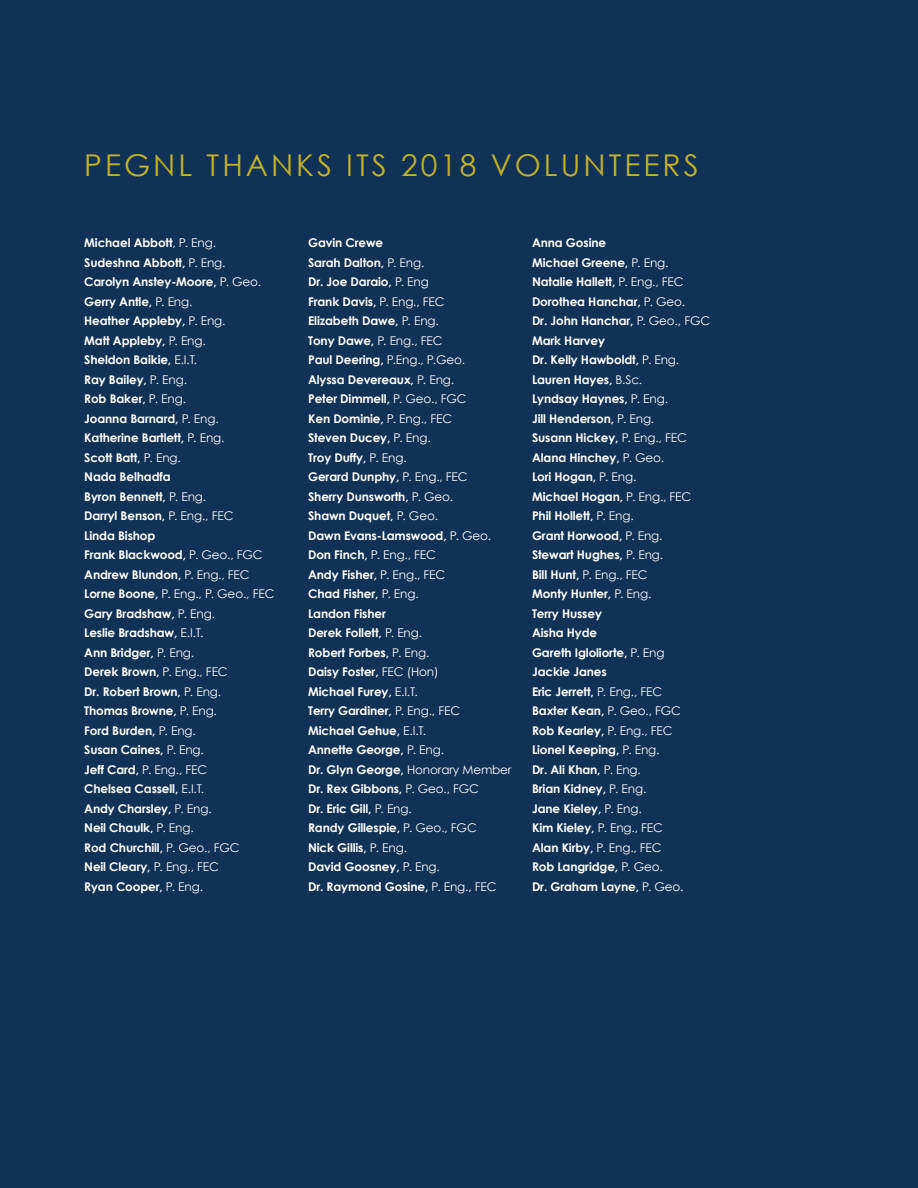
<style>
.page{position:relative;width:918px;height:1188px;background:#103257}
.page>*{position:absolute;margin:0;border:0;box-sizing:border-box;transform-origin:0 0}
.t1{font:30px "Century Gothic";letter-spacing:.1em;color:#c4b125}
.t2{font:700 12px "Century Gothic";letter-spacing:-.01em;color:#fff}
.t3{font:12px "Century Gothic";letter-spacing:-.01em;color:#fff}
.s1{font-weight:400}
.s2{font-weight:700}
</style>
<div class="page">
<p class="t1" style="left:84px;top:147px;width:616px">PEGNL THANKS ITS 2018 VOLUNTEERS</p>
<p class="t2" style="left:84px;top:235px;width:133px">Michael Abbott<span class="s1">, P. Eng.</span></p>
<p class="t2" style="left:84px;top:255px;width:143px">Sudeshna Abbott, <span class="s1">P. Eng.</span></p>
<p class="t2" style="left:84px;top:274px;width:178px">Carolyn Anstey-Moore, <span class="s1">P. Geo.</span></p>
<p class="t2" style="left:84px;top:294px;width:110px">Gerry Antle, <span class="s1">P. Eng.</span></p>
<p class="t2" style="left:84px;top:313px;width:143px">Heather Appleby, <span class="s1">P. Eng.</span></p>
<p class="t2" style="left:84px;top:333px;width:123px">Matt Appleby, <span class="s1">P. Eng.</span></p>
<p class="t2" style="left:84px;top:352px;width:115px">Sheldon Baikie, <span class="s1">E.I.T.</span></p>
<p class="t2" style="left:84px;top:372px;width:104px">Ray Bailey, <span class="s1">P. Eng.</span></p>
<p class="t2" style="left:84px;top:391px;width:103px">Rob Baker, <span class="s1">P. Eng.</span></p>
<p class="t2" style="left:84px;top:411px;width:136px">Joanna Barnard, <span class="s1">P. Eng.</span></p>
<p class="t2" style="left:84px;top:430px;width:142px">Katherine Bartlett, <span class="s1">P. Eng.</span></p>
<p class="t2" style="left:84px;top:450px;width:98px">Scott Batt, <span class="s1">P. Eng.</span></p>
<p class="t2" style="left:84px;top:469px;width:88px">Nada Belhadfa</p>
<p class="t2" style="left:84px;top:489px;width:123px">Byron Bennett, <span class="s1">P. Eng.</span></p>
<p class="t2" style="left:84px;top:508px;width:151px">Darryl Benson, <span class="s1">P. Eng., FEC</span></p>
<p class="t2" style="left:84px;top:528px;width:73px">Linda Bishop</p>
<p class="t2" style="left:84px;top:547px;width:180px">Frank Blackwood, <span class="s1">P. Geo., FGC</span></p>
<p class="t2" style="left:84px;top:567px;width:167px">Andrew Blundon, <span class="s1">P. Eng., FEC</span></p>
<p class="t3" style="left:84px;top:586px;width:192px"><span class="s2">Lorne Boone,</span> P. Eng., P. Geo., FEC</p>
<p class="t2" style="left:84px;top:606px;width:132px">Gary Bradshaw, <span class="s1">P. Eng.</span></p>
<p class="t2" style="left:84px;top:625px;width:121px">Leslie Bradshaw, <span class="s1">E.I.T.</span></p>
<p class="t2" style="left:84px;top:645px;width:111px">Ann Bridger, <span class="s1">P. Eng.</span></p>
<p class="t2" style="left:84px;top:664px;width:145px">Derek Brown, <span class="s1">P. Eng., FEC</span></p>
<p class="t2" style="left:84px;top:684px;width:138px">Dr. Robert Brown, <span class="s1">P. Eng.</span></p>
<p class="t2" style="left:84px;top:703px;width:134px">Thomas Browne, <span class="s1">P. Eng.</span></p>
<p class="t2" style="left:84px;top:723px;width:113px">Ford Burden, <span class="s1">P. Eng.</span></p>
<p class="t2" style="left:84px;top:742px;width:121px">Susan Caines, <span class="s1">P. Eng.</span></p>
<p class="t3" style="left:84px;top:762px;width:125px"><span class="s2">Jeff Card,</span> P. Eng., FEC</p>
<p class="t2" style="left:84px;top:781px;width:122px">Chelsea Cassell, <span class="s1">E.I.T.</span></p>
<p class="t2" style="left:84px;top:801px;width:129px">Andy Charsley, <span class="s1">P. Eng.</span></p>
<p class="t2" style="left:84px;top:820px;width:111px">Neil Chaulk, <span class="s1">P. Eng.</span></p>
<p class="t2" style="left:84px;top:840px;width:157px">Rod Churchill, <span class="s1">P. Geo., FGC</span></p>
<p class="t2" style="left:84px;top:859px;width:136px">Neil Cleary, <span class="s1">P. Eng., FEC</span></p>
<p class="t2" style="left:84px;top:879px;width:120px">Ryan Cooper, <span class="s1">P. Eng.</span></p>
<p class="t2" style="left:308px;top:235px;width:77px">Gavin Crewe</p>
<p class="t2" style="left:308px;top:255px;width:118px">Sarah Dalton, <span class="s1">P. Eng.</span></p>
<p class="t2" style="left:308px;top:274px;width:122px">Dr. Joe Daraio, <span class="s1">P. Eng</span></p>
<p class="t2" style="left:308px;top:294px;width:138px">Frank Davis, <span class="s1">P. Eng., FEC</span></p>
<p class="t2" style="left:308px;top:313px;width:132px">Elizabeth Dawe, <span class="s1">P. Eng.</span></p>
<p class="t3" style="left:308px;top:333px;width:136px"><span class="s2">Tony Dawe,</span> P. Eng., FEC</p>
<p class="t3" style="left:308px;top:352px;width:159px"><span class="s2">Paul Deering,</span> P.Eng., P.Geo.</p>
<p class="t2" style="left:308px;top:372px;width:148px">Alyssa Devereaux, <span class="s1">P. Eng.</span></p>
<p class="t2" style="left:308px;top:391px;width:160px">Peter Dimmell, <span class="s1">P. Geo., FGC</span></p>
<p class="t2" style="left:308px;top:411px;width:145px">Ken Dominie, <span class="s1">P. Eng., FEC</span></p>
<p class="t2" style="left:308px;top:430px;width:124px">Steven Ducey, <span class="s1">P. Eng.</span></p>
<p class="t2" style="left:308px;top:450px;width:100px">Troy Duffy, <span class="s1">P. Eng.</span></p>
<p class="t2" style="left:308px;top:469px;width:161px">Gerard Dunphy, <span class="s1">P. Eng., FEC</span></p>
<p class="t2" style="left:308px;top:489px;width:147px">Sherry Dunsworth, <span class="s1">P. Geo.</span></p>
<p class="t2" style="left:308px;top:508px;width:131px">Shawn Duquet, <span class="s1">P. Geo.</span></p>
<p class="t2" style="left:308px;top:528px;width:185px">Dawn Evans-Lamswood, <span class="s1">P. Geo.</span></p>
<p class="t3" style="left:308px;top:547px;width:129px"><span class="s2">Don Finch,</span> P. Eng., FEC</p>
<p class="t2" style="left:308px;top:567px;width:139px">Andy Fisher, <span class="s1">P. Eng., FEC</span></p>
<p class="t2" style="left:308px;top:586px;width:112px">Chad Fisher, <span class="s1">P. Eng.</span></p>
<p class="t2" style="left:308px;top:606px;width:79px">Landon Fisher</p>
<p class="t2" style="left:308px;top:625px;width:116px">Derek Follett, <span class="s1">P. Eng.</span></p>
<p class="t2" style="left:308px;top:645px;width:123px">Robert Forbes, <span class="s1">P. Eng.</span></p>
<p class="t2" style="left:308px;top:664px;width:132px">Daisy Foster, <span class="s1">FEC (Hon)</span></p>
<p class="t2" style="left:308px;top:684px;width:111px">Michael Furey, <span class="s1">E.I.T.</span></p>
<p class="t2" style="left:308px;top:703px;width:154px">Terry Gardiner, <span class="s1">P. Eng., FEC</span></p>
<p class="t2" style="left:308px;top:723px;width:119px">Michael Gehue, <span class="s1">E.I.T.</span></p>
<p class="t2" style="left:308px;top:742px;width:137px">Annette George, <span class="s1">P. Eng.</span></p>
<p class="t2" style="left:308px;top:762px;width:205px">Dr. Glyn George, <span class="s1">Honorary Member</span></p>
<p class="t2" style="left:308px;top:781px;width:172px">Dr. Rex Gibbons, <span class="s1">P. Geo., FGC</span></p>
<p class="t2" style="left:308px;top:801px;width:105px">Dr. Eric Gill, <span class="s1">P. Eng.</span></p>
<p class="t2" style="left:308px;top:820px;width:170px">Randy Gillespie, <span class="s1">P. Geo., FGC</span></p>
<p class="t2" style="left:308px;top:840px;width:100px">Nick Gillis, <span class="s1">P. Eng.</span></p>
<p class="t2" style="left:308px;top:859px;width:133px">David Goosney, <span class="s1">P. Eng.</span></p>
<p class="t2" style="left:308px;top:879px;width:190px">Dr. Raymond Gosine, <span class="s1">P. Eng., FEC</span></p>
<p class="t2" style="left:532px;top:235px;width:76px">Anna Gosine</p>
<p class="t2" style="left:532px;top:255px;width:138px">Michael Greene, <span class="s1">P. Eng.</span></p>
<p class="t2" style="left:532px;top:274px;width:153px">Natalie Hallett, <span class="s1">P. Eng., FEC</span></p>
<p class="t2" style="left:532px;top:294px;width:155px">Dorothea Hanchar, <span class="s1">P. Geo.</span></p>
<p class="t2" style="left:532px;top:313px;width:180px">Dr. John Hanchar, <span class="s1">P. Geo., FGC</span></p>
<p class="t2" style="left:532px;top:333px;width:74px">Mark Harvey</p>
<p class="t2" style="left:532px;top:352px;width:149px">Dr. Kelly Hawboldt, <span class="s1">P. Eng.</span></p>
<p class="t2" style="left:532px;top:372px;width:112px">Lauren Hayes, <span class="s1">B.Sc.</span></p>
<p class="t2" style="left:532px;top:391px;width:137px">Lyndsay Haynes, <span class="s1">P. Eng.</span></p>
<p class="t2" style="left:532px;top:411px;width:124px">Jill Henderson, <span class="s1">P. Eng.</span></p>
<p class="t2" style="left:532px;top:430px;width:156px">Susann Hickey, <span class="s1">P. Eng., FEC</span></p>
<p class="t2" style="left:532px;top:450px;width:134px">Alana Hinchey, <span class="s1">P. Geo.</span></p>
<p class="t2" style="left:532px;top:469px;width:106px">Lori Hogan, <span class="s1">P. Eng.</span></p>
<p class="t2" style="left:532px;top:489px;width:161px">Michael Hogan, <span class="s1">P. Eng., FEC</span></p>
<p class="t2" style="left:532px;top:508px;width:103px">Phil Hollett, <span class="s1">P. Eng.</span></p>
<p class="t2" style="left:532px;top:528px;width:132px">Grant Horwood, <span class="s1">P. Eng.</span></p>
<p class="t2" style="left:532px;top:547px;width:133px">Stewart Hughes, <span class="s1">P. Eng.</span></p>
<p class="t3" style="left:532px;top:567px;width:117px"><span class="s2">Bill Hunt,</span> P. Eng., FEC</p>
<p class="t2" style="left:532px;top:586px;width:121px">Monty Hunter, <span class="s1">P. Eng.</span></p>
<p class="t2" style="left:532px;top:606px;width:71px">Terry Hussey</p>
<p class="t2" style="left:532px;top:625px;width:67px">Aisha Hyde</p>
<p class="t2" style="left:532px;top:645px;width:134px">Gareth Igloliorte, <span class="s1">P. Eng</span></p>
<p class="t2" style="left:532px;top:664px;width:76px">Jackie Janes</p>
<p class="t2" style="left:532px;top:684px;width:132px">Eric Jerrett, <span class="s1">P. Eng., FEC</span></p>
<p class="t2" style="left:532px;top:703px;width:150px">Baxter Kean, <span class="s1">P. Geo., FGC</span></p>
<p class="t2" style="left:532px;top:723px;width:142px">Rob Kearley, <span class="s1">P. Eng., FEC</span></p>
<p class="t2" style="left:532px;top:742px;width:129px">Lionel Keeping, <span class="s1">P. Eng.</span></p>
<p class="t2" style="left:532px;top:762px;width:110px">Dr. Ali Khan, <span class="s1">P. Eng.</span></p>
<p class="t2" style="left:532px;top:781px;width:116px">Brian Kidney, <span class="s1">P. Eng.</span></p>
<p class="t2" style="left:532px;top:801px;width:111px">Jane Kieley, <span class="s1">P. Eng.</span></p>
<p class="t2" style="left:532px;top:820px;width:132px">Kim Kieley, <span class="s1">P. Eng., FEC</span></p>
<p class="t2" style="left:532px;top:840px;width:131px">Alan Kirby, <span class="s1">P. Eng., FEC</span></p>
<p class="t2" style="left:532px;top:859px;width:132px">Rob Langridge, <span class="s1">P. Geo.</span></p>
<p class="t2" style="left:532px;top:879px;width:153px">Dr. Graham Layne, <span class="s1">P. Geo.</span></p>
</div>
